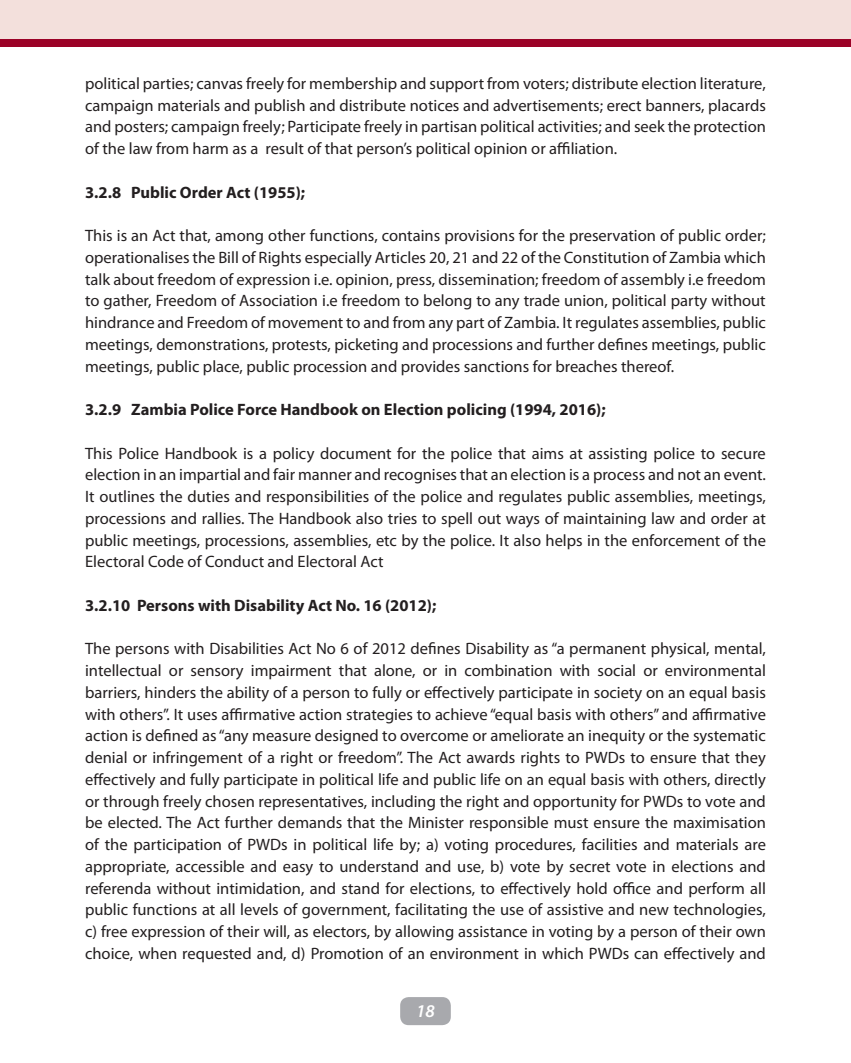
<style>
.page{position:relative;width:851px;height:1063px;background:#fff}
.page>*{position:absolute;margin:0;border:0;box-sizing:border-box;transform-origin:0 0}
.t1{font:italic 600 18px "Myriad Pro";color:#fff}
.t2{font:16.5px/21.8px "Myriad Pro";color:#231f20;text-align:justify}
.t3{font:700 16.5px "Myriad Pro";color:#231f20}
</style>
<div class="page">
<div style="left:400px;top:997px;width:50px;height:28px;background:#a8a9ad;border-radius:9px"></div>
<div style="left:0;top:0;width:850px;height:43px;background:#f3e0dc"></div>
<div style="left:0;top:39px;width:850px;height:8px;background:#9b0227"></div>
<p class="t2" style="left:85px;top:72px;width:682px">political parties; canvas freely for membership and support from voters; distribute election literature, campaign materials and publish and distribute notices and advertisements; erect banners, placards and posters; campaign freely; Participate freely in partisan political activities; and seek the protection of the law from harm as a result of that person’s political opinion or affiliation.</p>
<p class="t3" style="left:85px;top:181px;width:221px">3.2.8 Public Order Act (1955);</p>
<p class="t2" style="left:85px;top:224px;width:682px">This is an Act that, among other functions, contains provisions for the preservation of public order; operationalises the Bill of Rights especially Articles 20, 21 and 22 of the Constitution of Zambia which talk about freedom of expression i.e. opinion, press, dissemination; freedom of assembly i.e freedom to gather, Freedom of Association i.e freedom to belong to any trade union, political party without hindrance and Freedom of movement to and from any part of Zambia. It regulates assemblies, public meetings, demonstrations, protests, picketing and processions and further defines meetings, public meetings, public place, public procession and provides sanctions for breaches thereof.</p>
<p class="t3" style="left:85px;top:399px;width:522px">3.2.9 Zambia Police Force Handbook on Election policing (1994, 2016);</p>
<p class="t2" style="left:85px;top:442px;width:682px">This Police Handbook is a policy document for the police that aims at assisting police to secure election in an impartial and fair manner and recognises that an election is a process and not an event.<br>It outlines the duties and responsibilities of the police and regulates public assemblies, meetings, processions and rallies. The Handbook also tries to spell out ways of maintaining law and order at public meetings, processions, assemblies, etc by the police. It also helps in the enforcement of the Electoral Code of Conduct and Electoral Act</p>
<p class="t3" style="left:85px;top:595px;width:353px">3.2.10 Persons with Disability Act No. 16 (2012);</p>
<p class="t2" style="left:85px;top:638px;width:682px">The persons with Disabilities Act No 6 of 2012 defines Disability as “a permanent physical, mental, intellectual or sensory impairment that alone, or in combination with social or environmental barriers, hinders the ability of a person to fully or effectively participate in society on an equal basis with others”. It uses affirmative action strategies to achieve “equal basis with others” and affirmative action is defined as “any measure designed to overcome or ameliorate an inequity or the systematic denial or infringement of a right or freedom”. The Act awards rights to PWDs to ensure that they effectively and fully participate in political life and public life on an equal basis with others, directly or through freely chosen representatives, including the right and opportunity for PWDs to vote and be elected. The Act further demands that the Minister responsible must ensure the maximisation of the participation of PWDs in political life by; a) voting procedures, facilities and materials are appropriate, accessible and easy to understand and use, b) vote by secret vote in elections and referenda without intimidation, and stand for elections, to effectively hold office and perform all public functions at all levels of government, facilitating the use of assistive and new technologies, c) free expression of their will, as electors, by allowing assistance in voting by a person of their own choice, when requested and, d) Promotion of an environment in which PWDs can effectively and</p>
<p class="t1" style="left:416px;top:999px;width:20px">18</p>
</div>
